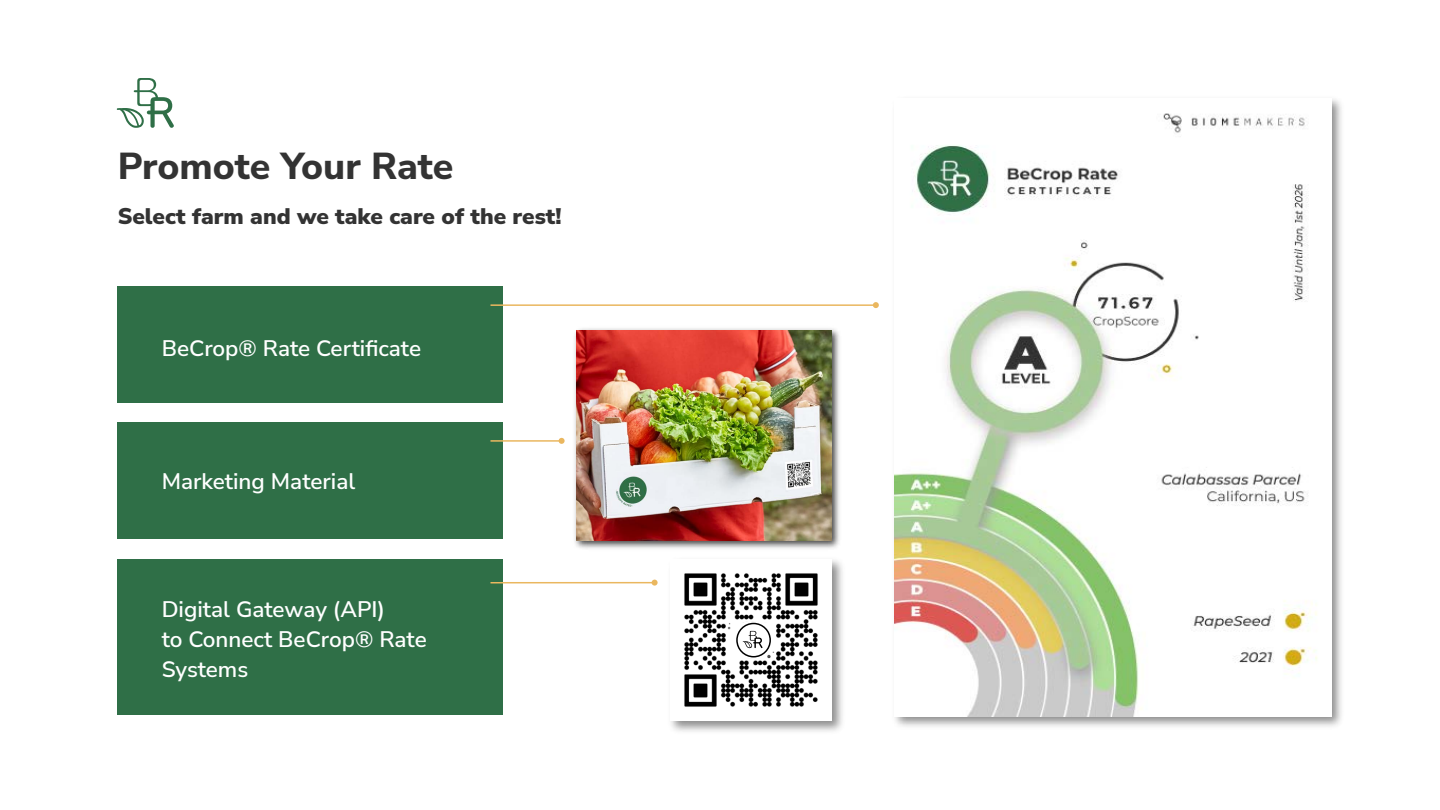
<style>
.page{position:relative;width:1440px;height:810px;background:#fff}
.page>*{position:absolute;margin:0;border:0;box-sizing:border-box;transform-origin:0 0}
.t1{font:800 37.5px "Nunito Sans";letter-spacing:-.005em;color:#333}
.t2{font:600 22.5px/30px "Nunito Sans";color:#fff}
.t3{font:900 22.5px "Nunito Sans";color:#333}
</style>
<div class="page">
<div style="left:117px;top:560px;width:385px;height:156px;background:#2f6f47"></div>
<div style="left:117px;top:286px;width:385px;height:118px;background:#2f6f47"></div>
<div style="left:117px;top:422px;width:385px;height:117px;background:#2f6f47"></div>
<img style="left:895px;top:99px;width:447px;height:628px">
<img style="left:894px;top:99px;width:438px;height:617px">
<svg style="left:873px;top:302px;width:6px;height:6px"></svg>
<hr style="left:491px;top:304px;width:385px;height:2px;background:#eab75f">
<svg style="left:559px;top:438px;width:6px;height:6px"></svg>
<hr style="left:491px;top:440px;width:71px;height:2px;background:#eab75f">
<svg style="left:652px;top:580px;width:6px;height:6px"></svg>
<hr style="left:491px;top:582px;width:164px;height:1px;background:#eab75f">
<svg style="left:117px;top:78px;width:57px;height:50px"></svg>
<img style="left:671px;top:560px;width:172px;height:172px">
<img style="left:671px;top:560px;width:161px;height:161px">
<svg style="left:729px;top:621px;width:44px;height:38px"></svg>
<div style="left:736px;top:623px;width:35px;height:34px;border:2px solid #000;border-radius:50%"></div>
<img style="left:574px;top:328px;width:266px;height:221px">
<img style="left:576px;top:330px;width:256px;height:211px">
<h1 class="t1" style="left:118px;top:139px;width:337px">Promote Your Rate</h1>
<p class="t3" style="left:118px;top:200px;width:445px">Select farm and we take care of the rest!</p>
<p class="t2" style="left:162px;top:332px;width:261px">BeCrop® Rate Certificate</p>
<p class="t2" style="left:162px;top:465px;width:195px">Marketing Material</p>
<p class="t2" style="left:162px;top:593px;width:267px">Digital Gateway (API)<br>to Connect BeCrop® Rate<br>Systems</p>
</div>
